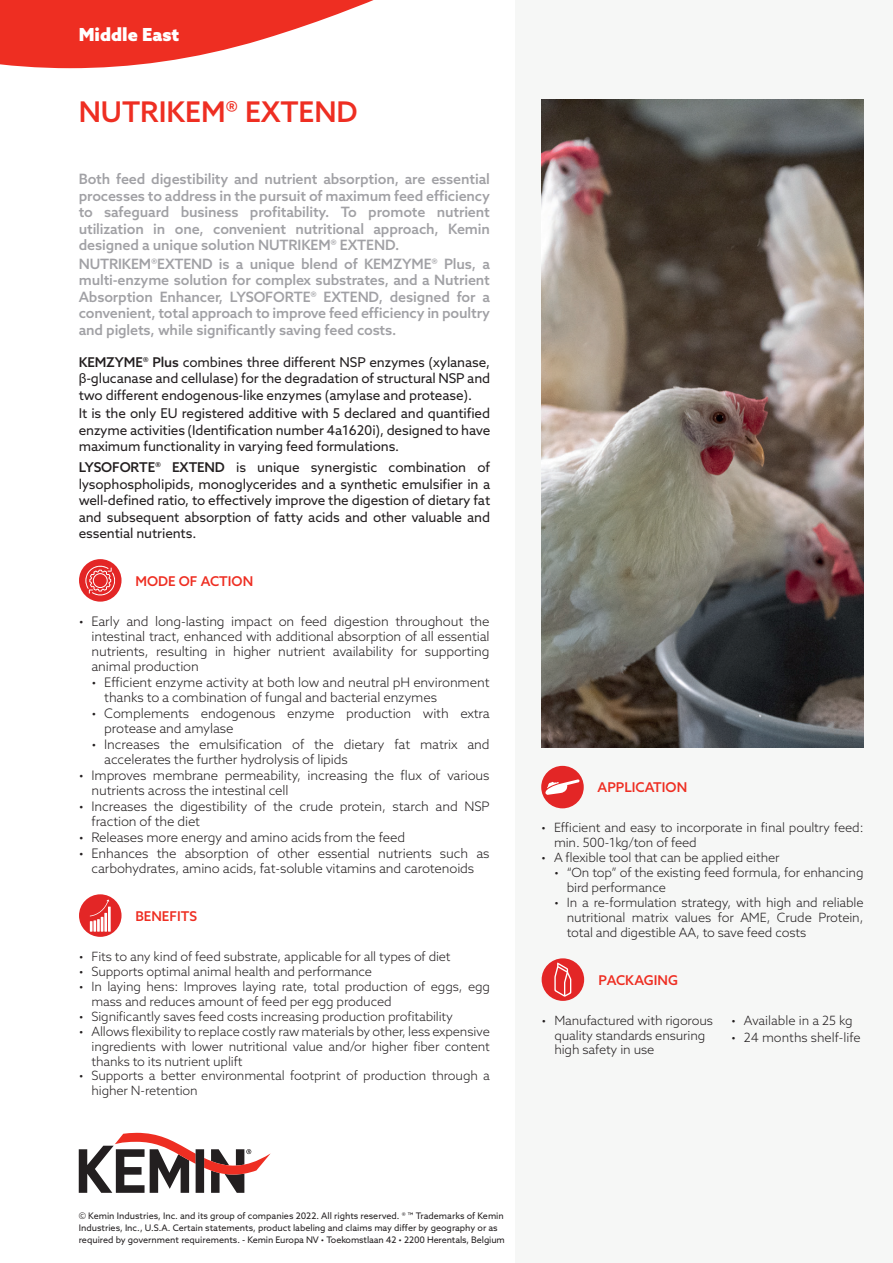
<style>
.page{position:relative;width:893px;height:1263px;background:#fff}
.page>*{position:absolute;margin:0;border:0;box-sizing:border-box;transform-origin:0 0}
.t1{font:500 28.5px "Azo Sans";color:#ee2e22}
.t2{font:900 18px "Azo Sans";color:#fff}
.t3{font:500 14.25px/16.5px "Azo Sans";letter-spacing:-.01em;color:#a1a1a5;text-align:justify}
.t4{font:13.5px/16.5px "Azo Sans";letter-spacing:-.01em;color:#231f20;text-align:justify}
.t5{font:500 13.5px "Azo Sans";color:#ee2e22}
.t6{font:300 13.2px/15px "Azo Sans";letter-spacing:-.01em;color:#231f20}
.t7{font:300 12.75px/15px "Azo Sans";letter-spacing:-.01em;color:#231f20}
.t8{font:9px/12px "Azo Sans";color:#231f20}
.s1{font-weight:500}
.s2{font-family:"Arial"}
</style>
<div class="page">
<svg style="left:79px;top:1133px;width:192px;height:60px"></svg>
<svg style="left:0;top:0;width:374px;height:68px"></svg>
<div style="left:515px;top:0;width:378px;height:1263px;background:#f6f7f6"></div>
<svg style="left:79px;top:559px;width:43px;height:43px"></svg>
<svg style="left:84px;top:564px;width:32px;height:33px"></svg>
<div style="left:542px;top:958px;width:42px;height:43px;background:#e32626;border-radius:50%"></div>
<svg style="left:554px;top:962px;width:17px;height:35px"></svg>
<div style="left:79px;top:894px;width:43px;height:43px;background:#e32626;border-radius:50%"></div>
<hr style="left:108px;top:906px;width:3px;height:26px;background:#fff">
<svg style="left:90px;top:899px;width:19px;height:33px"></svg>
<img style="left:541px;top:99px;width:322px;height:649px">
<div style="left:541px;top:766px;width:43px;height:42px;background:#e32626;border-radius:50%"></div>
<svg style="left:545px;top:779px;width:35px;height:16px"></svg>
<h2 class="t2" style="left:79px;top:23px;width:102px">Middle East</h2>
<h1 class="t1" style="left:79px;top:93px;width:280px">NUTRIKEM® EXTEND</h1>
<p class="t3" style="left:79px;top:170px;width:413px">Both feed digestibility and nutrient absorption, are essential processes to address in the pursuit of maximum feed efficiency to safeguard business profitability. To promote nutrient utilization in one, convenient nutritional approach, Kemin designed a unique solution NUTRIKEM® EXTEND.</p>
<p class="t3" style="left:79px;top:255px;width:413px">NUTRIKEM®EXTEND is a unique blend of KEMZYME® Plus, a multi-enzyme solution for complex substrates, and a Nutrient Absorption Enhancer, LYSOFORTE® EXTEND, designed for a convenient, total approach to improve feed efficiency in poultry and piglets, while significantly saving feed costs.</p>
<p class="t4" style="left:79px;top:353px;width:413px"><span class="s1">KEMZYME® Plus</span> combines three different NSP enzymes (xylanase, <span class="s2">β</span>-glucanase and cellulase) for the degradation of structural NSP and two different endogenous-like enzymes (amylase and protease).</p>
<p class="t4" style="left:79px;top:405px;width:413px">It is the only EU registered additive with 5 declared and quantified enzyme activities (Identification number 4a1620i), designed to have maximum functionality in varying feed formulations.</p>
<p class="t4" style="left:79px;top:459px;width:413px"><span class="s1">LYSOFORTE® EXTEND</span> is unique synergistic combination of lysophospholipids, monoglycerides and a synthetic emulsifier in a well-defined ratio, to effectively improve the digestion of dietary fat and subsequent absorption of fatty acids and other valuable and essential nutrients.</p>
<p class="t5" style="left:135px;top:572px;width:119px">MODE OF ACTION</p>
<p class="t6" style="left:92px;top:613px;width:400px;text-align:justify;text-indent:-13px">• Early and long-lasting impact on feed digestion throughout the intestinal tract, enhanced with additional absorption of all essential nutrients, resulting in higher nutrient availability for supporting animal production</p>
<p class="t6" style="left:104px;top:674px;width:387px;text-indent:-13px">• Efficient enzyme activity at both low and neutral pH environment thanks to a combination of fungal and bacterial enzymes</p>
<p class="t6" style="left:104px;top:705px;width:387px;text-indent:-13px">• Complements endogenous enzyme production with extra protease and amylase</p>
<p class="t6" style="left:104px;top:736px;width:387px;text-indent:-13px">• Increases the emulsification of the dietary fat matrix and accelerates the further hydrolysis of lipids</p>
<p class="t6" style="left:92px;top:767px;width:400px;text-indent:-13px">• Improves membrane permeability, increasing the flux of various nutrients across the intestinal cell</p>
<p class="t6" style="left:92px;top:799px;width:400px;text-indent:-13px">• Increases the digestibility of the crude protein, starch and NSP fraction of the diet</p>
<p class="t6" style="left:79px;top:830px;width:328px">• Releases more energy and amino acids from the feed</p>
<p class="t6" style="left:79px;top:846px;width:412px;text-align:center">• Enhances the absorption of other essential nutrients such as carbohydrates, amino acids, fat-soluble vitamins and carotenoids</p>
<p class="t5" style="left:135px;top:907px;width:63px">BENEFITS</p>
<p class="t7" style="left:79px;top:948px;width:373px">• Fits to any kind of feed substrate, applicable for all types of diet</p>
<p class="t7" style="left:79px;top:963px;width:295px">• Supports optimal animal health and performance</p>
<p class="t7" style="left:91px;top:978px;width:400px;text-indent:-13px">• In laying hens: Improves laying rate, total production of eggs, egg mass and reduces amount of feed per egg produced</p>
<p class="t7" style="left:79px;top:1008px;width:376px">• Significantly saves feed costs increasing production profitability</p>
<p class="t7" style="left:91px;top:1023px;width:400px;text-align:justify;text-indent:-13px">• Allows flexibility to replace costly raw materials by other, less expensive ingredients with lower nutritional value and/or higher fiber content thanks to its nutrient uplift</p>
<p class="t7" style="left:91px;top:1068px;width:400px;text-indent:-13px">• Supports a better environmental footprint of production through a higher N-retention</p>
<p class="t5" style="left:598px;top:779px;width:91px">APPLICATION</p>
<p class="t7" style="left:554px;top:820px;width:311px;text-indent:-13px">• Efficient and easy to incorporate in final poultry feed: min. 500-1kg/ton of feed</p>
<p class="t7" style="left:541px;top:850px;width:240px">• A flexible tool that can be applied either</p>
<p class="t7" style="left:567px;top:865px;width:298px;text-indent:-13px">• “On top” of the existing feed formula, for enhancing bird performance</p>
<p class="t7" style="left:567px;top:895px;width:298px;text-align:justify;text-indent:-13px">• In a re-formulation strategy, with high and reliable nutritional matrix values for AME, Crude Protein, total and digestible AA, to save feed costs</p>
<p class="t5" style="left:599px;top:971px;width:81px">PACKAGING</p>
<p class="t7" style="left:554px;top:1012px;width:160px;text-indent:-13px">• Manufactured with rigorous quality standards ensuring high safety in use</p>
<p class="t7" style="left:731px;top:1012px;width:123px">• Available in a 25 kg</p>
<p class="t7" style="left:731px;top:1029px;width:131px">• 24 months shelf-life</p>
<p class="t8" style="left:79px;top:1210px;width:428px">© Kemin Industries, Inc. and its group of companies 2022. All rights reserved. ® ™ Trademarks of Kemin<br>Industries, Inc., U.S.A. Certain statements, product labeling and claims may differ by geography or as required by government requirements. - Kemin Europa NV • Toekomstlaan 42 • 2200 Herentals, Belgium</p>
</div>
